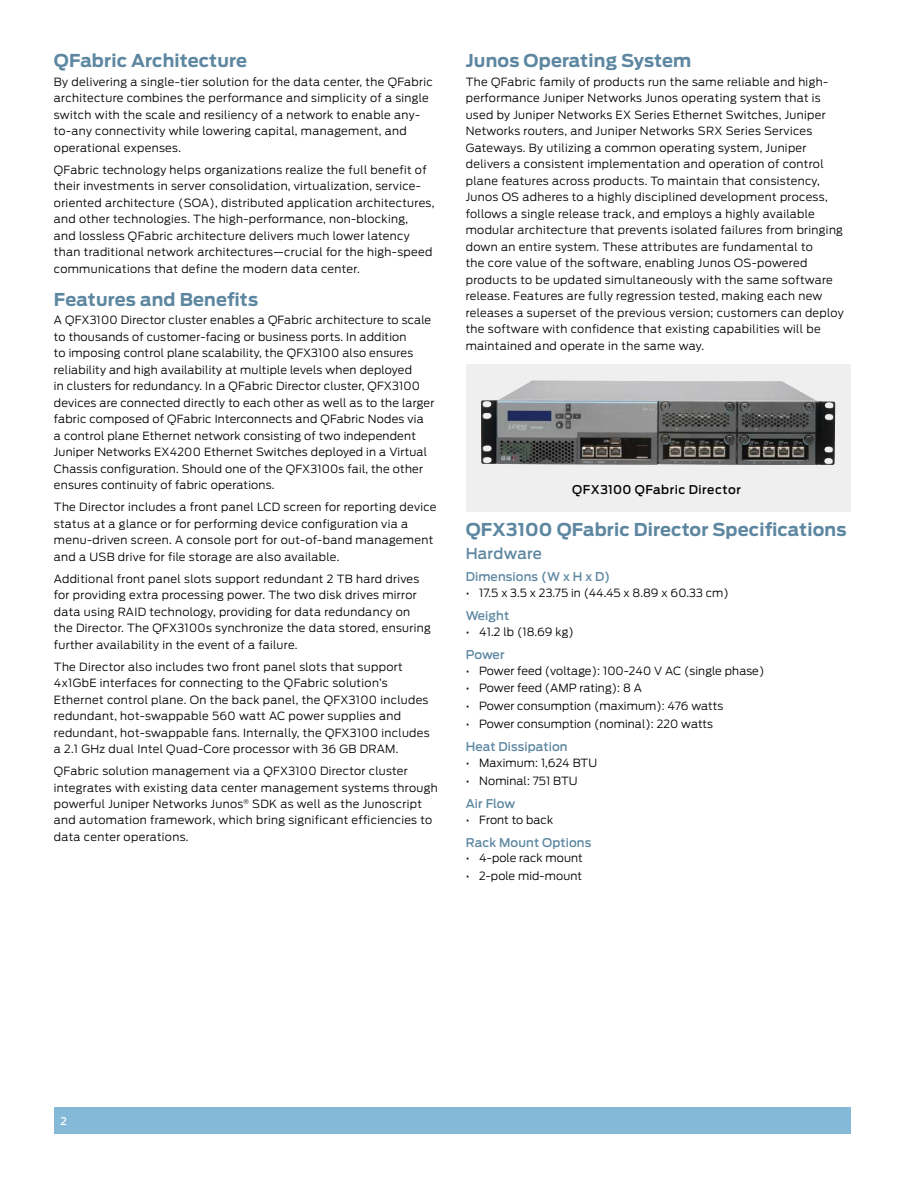
<style>
.page{position:relative;width:918px;height:1188px;background:#fff}
.page>*{position:absolute;margin:0;border:0;box-sizing:border-box;transform-origin:0 0}
.t1{font:700 17.7px "Antenna";letter-spacing:.01em;color:#5d87a1}
.t2{font:500 15px "Antenna";letter-spacing:.015em;color:#5d87a1}
.t3{font:500 12px "Antenna";letter-spacing:.01em;color:#5d87a1}
.t4{font:500 12px "Antenna";letter-spacing:.04em;color:#000}
.t5{font:300 11.25px/16.5px "Antenna";letter-spacing:.025em;color:#000}
.t6{font:300 11.25px "Antenna";letter-spacing:.005em;color:#000}
.t7{font:500 10.5px "Antenna";color:#fff}
</style>
<div class="page">
<div style="left:54px;top:1107px;width:796px;height:27px;background:#84b9d8"></div>
<div style="left:466px;top:364px;width:384px;height:148px;background:#efeff0"></div>
<img style="left:481px;top:380px;width:354px;height:85px">
<h1 class="t1" style="left:54px;top:50px;width:195px">QFabric Architecture</h1>
<p class="t5" style="left:54px;top:74px;width:380px">By delivering a single-tier solution for the data center, the QFabric architecture combines the performance and simplicity of a single switch with the scale and resiliency of a network to enable any&shy;to-any connectivity while lowering capital, management, and operational expenses.</p>
<p class="t5" style="left:54px;top:161px;width:382px">QFabric technology helps organizations realize the full benefit of their investments in server consolidation, virtualization, service&shy;oriented architecture (SOA), distributed application architectures, and other technologies. The high-performance, non-blocking,<br>and lossless QFabric architecture delivers much lower latency than traditional network architectures—crucial for the high-speed communications that define the modern data center.</p>
<h1 class="t1" style="left:54px;top:289px;width:206px">Features and Benefits</h1>
<p class="t5" style="left:54px;top:312px;width:382px">A QFX3100 Director cluster enables a QFabric architecture to scale to thousands of customer-facing or business ports. In addition<br>to imposing control plane scalability, the QFX3100 also ensures reliability and high availability at multiple levels when deployed<br>in clusters for redundancy. In a QFabric Director cluster, QFX3100 devices are connected directly to each other as well as to the larger fabric composed of QFabric Interconnects and QFabric Nodes via<br>a control plane Ethernet network consisting of two independent Juniper Networks EX4200 Ethernet Switches deployed in a Virtual Chassis configuration. Should one of the QFX3100s fail, the other ensures continuity of fabric operations.</p>
<p class="t5" style="left:54px;top:499px;width:384px">The Director includes a front panel LCD screen for reporting device status at a glance or for performing device configuration via a menu-driven screen. A console port for out-of-band management and a USB drive for file storage are also available.</p>
<p class="t5" style="left:54px;top:570px;width:378px">Additional front panel slots support redundant 2 TB hard drives for providing extra processing power. The two disk drives mirror data using RAID technology, providing for data redundancy on the Director. The QFX3100s synchronize the data stored, ensuring further availability in the event of a failure.</p>
<p class="t5" style="left:54px;top:658px;width:377px">The Director also includes two front panel slots that support 4x1GbE interfaces for connecting to the QFabric solution’s Ethernet control plane. On the back panel, the QFX3100 includes redundant, hot-swappable 560 watt AC power supplies and redundant, hot-swappable fans. Internally, the QFX3100 includes a 2.1 GHz dual Intel Quad-Core processor with 36 GB DRAM.</p>
<p class="t5" style="left:54px;top:763px;width:385px">QFabric solution management via a QFX3100 Director cluster integrates with existing data center management systems through powerful Juniper Networks Junos<sup>®</sup> SDK as well as the Junoscript and automation framework, which bring significant efficiencies to data center operations.</p>
<h1 class="t1" style="left:466px;top:50px;width:227px">Junos Operating System</h1>
<p class="t5" style="left:466px;top:74px;width:380px">The QFabric family of products run the same reliable and high&shy;performance Juniper Networks Junos operating system that is used by Juniper Networks EX Series Ethernet Switches, Juniper Networks routers, and Juniper Networks SRX Series Services Gateways. By utilizing a common operating system, Juniper delivers a consistent implementation and operation of control plane features across products. To maintain that consistency, Junos OS adheres to a highly disciplined development process, follows a single release track, and employs a highly available modular architecture that prevents isolated failures from bringing down an entire system. These attributes are fundamental to<br>the core value of the software, enabling Junos OS-powered products to be updated simultaneously with the same software release. Features are fully regression tested, making each new releases a superset of the previous version; customers can deploy the software with confidence that existing capabilities will be maintained and operate in the same way.</p>
<p class="t4" style="left:572px;top:482px;width:170px">QFX3100 QFabric Director</p>
<h1 class="t1" style="left:466px;top:519px;width:382px">QFX3100 QFabric Director Specifications</h1>
<h2 class="t2" style="left:466px;top:545px;width:78px">Hardware</h2>
<p class="t3" style="left:466px;top:570px;width:146px">Dimensions (W x H x D)</p>
<p class="t5" style="left:466px;top:585px;width:265px">• 17.5 x 3.5 x 23.75 in (44.45 x 8.89 x 60.33 cm)</p>
<p class="t3" style="left:466px;top:609px;width:45px">Weight</p>
<p class="t5" style="left:466px;top:624px;width:110px">• 41.2 lb (18.69 kg)</p>
<p class="t3" style="left:466px;top:647px;width:40px">Power</p>
<p class="t6" style="left:466px;top:664px;width:300px">• Power feed (voltage): 100-240 V AC (single phase)</p>
<p class="t6" style="left:466px;top:682px;width:177px">• Power feed (AMP rating): 8 A</p>
<p class="t5" style="left:466px;top:698px;width:259px">• Power consumption (maximum): 476 watts</p>
<p class="t5" style="left:466px;top:716px;width:249px">• Power consumption (nominal): 220 watts</p>
<p class="t3" style="left:466px;top:740px;width:103px">Heat Dissipation</p>
<p class="t5" style="left:466px;top:755px;width:133px">• Maximum: 1,624 BTU</p>
<p class="t5" style="left:466px;top:773px;width:113px">• Nominal: 751 BTU</p>
<p class="t3" style="left:466px;top:796px;width:51px">Air Flow</p>
<p class="t5" style="left:466px;top:811px;width:89px">• Front to back</p>
<p class="t3" style="left:466px;top:835px;width:127px">Rack Mount Options</p>
<p class="t5" style="left:466px;top:850px;width:119px">• 4-pole rack mount</p>
<p class="t5" style="left:466px;top:868px;width:118px">• 2-pole mid-mount</p>
<p class="t7" style="left:61px;top:1115px;width:8px">2</p>
</div>
